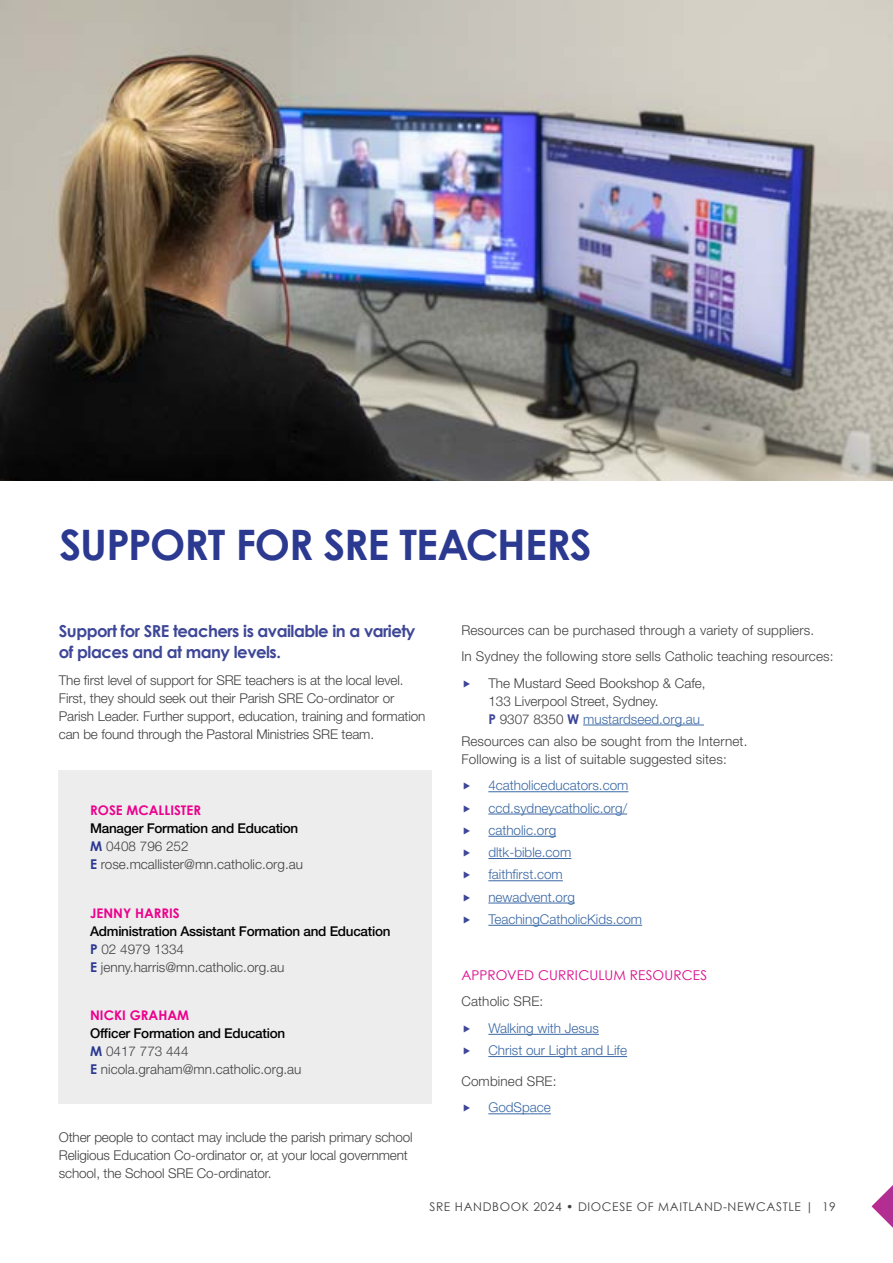
<style>
.page{position:relative;width:893px;height:1263px;background:#fff}
.page>*{position:absolute;margin:0;border:0;box-sizing:border-box;transform-origin:0 0}
.t1{font:700 42px "Century Gothic";letter-spacing:-.025em;color:#2b3990}
.t2{font:700 16.5px/21px "Century Gothic";letter-spacing:-.03em;color:#3e4797}
.t3{font:300 13.5px/18px "Helvetica Neue LT Std";letter-spacing:-.01em;color:#414042}
.t4{font:300 13.5px/18px "Helvetica Neue LT Std";letter-spacing:.01em;color:#414042}
.t5{font:300 13.5px/22.2px "Helvetica Neue LT Std";color:#3a68a5}
.t6{font:500 13.5px/18px "Helvetica Neue LT Std";letter-spacing:-.02em;color:#000}
.t7{font:13.5px "Century Gothic";letter-spacing:.01em;color:#da098c}
.t8{font:700 13.35px "Century Gothic";color:#ec008c}
.t9{font:12px "Century Gothic";letter-spacing:.05em;color:#414042}
.s1{font-weight:500;color:#000}
.s2{font-family:"Century Gothic";font-weight:700;color:#2b3990}
.s3{font-weight:300;color:#414042}
.s4{font-family:"Century Gothic";font-weight:700;color:#3e4797}
.s5{color:#3a68a5}
</style>
<div class="page">
<svg style="left:871px;top:1185px;width:22px;height:43px"></svg>
<div style="left:58px;top:771px;width:374px;height:333px;background:#ededee"></div>
<hr style="left:583px;top:725px;width:121px;height:1px;background:#3a68a5">
<hr style="left:488px;top:791px;width:140px;height:1px;background:#3a68a5">
<hr style="left:488px;top:814px;width:139px;height:1px;background:#3a68a5">
<hr style="left:488px;top:836px;width:68px;height:1px;background:#3a68a5">
<hr style="left:488px;top:858px;width:83px;height:1px;background:#3a68a5">
<hr style="left:488px;top:880px;width:75px;height:1px;background:#3a68a5">
<hr style="left:488px;top:903px;width:87px;height:1px;background:#3a68a5">
<hr style="left:488px;top:925px;width:154px;height:1px;background:#3a68a5">
<hr style="left:488px;top:1034px;width:111px;height:1px;background:#3a68a5">
<hr style="left:488px;top:1056px;width:139px;height:1px;background:#3a68a5">
<hr style="left:488px;top:1113px;width:63px;height:1px;background:#3a68a5">
<img style="left:0;top:0;width:893px;height:480px">
<h1 class="t1" style="left:60px;top:513px;width:534px">SUPPORT FOR SRE TEACHERS</h1>
<p class="t2" style="left:59px;top:620px;width:358px">Support for SRE teachers is available in a variety of places and at many levels.</p>
<p class="t3" style="left:59px;top:671px;width:368px">The first level of support for SRE teachers is at the local level.<br>First, they should seek out their Parish SRE Co-ordinator or Parish Leader. Further support, education, training and formation can be found through the Pastoral Ministries SRE team.</p>
<p class="t8" style="left:90px;top:800px;width:112px">ROSE MCALLISTER</p>
<p class="t3" style="left:90px;top:819px;width:214px"><span class="s1">Manager Formation and Education<br></span><span class="s2">M</span> 0408 796 252<br><span class="s2">E</span> rose.mcallister@mn.catholic.org.au</p>
<p class="t8" style="left:90px;top:902px;width:91px">JENNY HARRIS</p>
<p class="t6" style="left:90px;top:922px;width:302px">Administration Assistant Formation and Education<br><span class="s2">P</span> <span class="s3">02 4979 1334<br></span><span class="s2">E</span> <span class="s3">jenny.harris@mn.catholic.org.au</span></p>
<p class="t8" style="left:90px;top:1005px;width:101px">NICKI GRAHAM</p>
<p class="t3" style="left:90px;top:1024px;width:213px"><span class="s1">Officer Formation and Education<br></span><span class="s2">M</span> 0417 773 444<br><span class="s2">E</span> nicola.graham@mn.catholic.org.au</p>
<p class="t3" style="left:59px;top:1128px;width:355px">Other people to contact may include the parish primary school<br>Religious Education Co-ordinator or, at your local government school, the School SRE Co-ordinator.</p>
<p class="t4" style="left:461px;top:620px;width:354px">Resources can be purchased through a variety of suppliers.</p>
<p class="t4" style="left:461px;top:647px;width:374px">In Sydney the following store sells Catholic teaching resources:</p>
<p class="t3" style="left:488px;top:673px;width:219px">The Mustard Seed Bookshop &amp; Cafe,</p>
<p class="t3" style="left:488px;top:691px;width:213px">133 Liverpool Street, Sydney.<br><span class="s4">P</span> 9307 8350 <span class="s4">W</span> <span class="s5">mustardseed.org.au</span></p>
<p class="t4" style="left:461px;top:732px;width:288px">Resources can also be sought from the Internet.<br>Following is a list of suitable suggested sites:</p>
<p class="t5" style="left:488px;top:774px;width:155px">4catholiceducators.com ccd.sydneycatholic.org/ catholic.org dltk-bible.com faithfirst.com newadvent.org<br>TeachingCatholicKids.com</p>
<p class="t7" style="left:461px;top:966px;width:247px">APPROVED CURRICULUM RESOURCES</p>
<p class="t4" style="left:461px;top:992px;width:83px">Catholic SRE:</p>
<p class="t5" style="left:488px;top:1017px;width:140px">Walking with Jesus<br>Christ our Light and Life</p>
<p class="t4" style="left:461px;top:1072px;width:97px">Combined SRE:</p>
<p class="t5" style="left:488px;top:1096px;width:64px">GodSpace</p>
<p class="t9" style="left:429px;top:1198px;width:408px">SRE HANDBOOK 2024 • DIOCESE OF MAITLAND-NEWCASTLE | 19</p>
</div>
